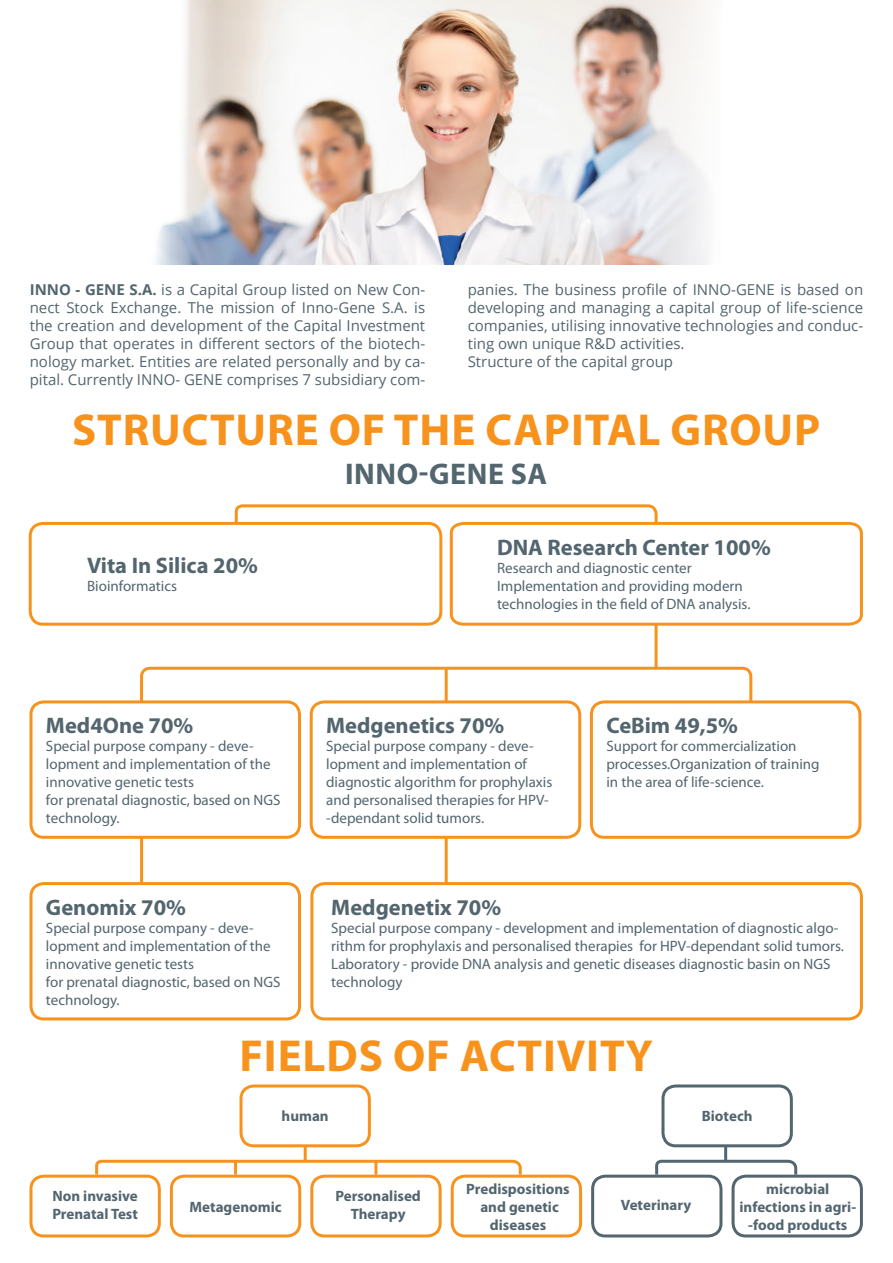
<style>
.page{position:relative;width:893px;height:1263px;background:#fff}
.page>*{position:absolute;margin:0;border:0;box-sizing:border-box;transform-origin:0 0}
.t1{font:700 45px "Myriad Pro";letter-spacing:.02em;color:#f7931d}
.t2{font:700 30px "Myriad Pro";letter-spacing:.02em;color:#53656e}
.t3{font:700 22.5px "Myriad Pro";color:#53656e}
.t4{font:15px/18px "Myriad Pro";color:#53656e}
.t5{font:15px/18px "Open Sans";color:#53656e;text-align:justify}
.t6{font:700 15px/18px "Myriad Pro";color:#53656e;text-align:center}
.s1{font-weight:700}
</style>
<div class="page">
<img style="left:156px;top:0;width:552px;height:264px">
<hr style="left:655px;top:624px;width:3px;height:44px;background:#f7931d">
<div style="left:29px;top:522px;width:413px;height:104px;border:3px solid #f7931d;border-radius:13px"></div>
<div style="left:29px;top:700px;width:272px;height:139px;border:3px solid #f7931d;border-radius:13px"></div>
<div style="left:29px;top:1175px;width:132px;height:62px;border:3px solid #f7931d;border-radius:13px"></div>
<div style="left:170px;top:1175px;width:131px;height:62px;border:3px solid #f7931d;border-radius:13px"></div>
<div style="left:310px;top:1175px;width:132px;height:62px;border:3px solid #f7931d;border-radius:13px"></div>
<div style="left:451px;top:1175px;width:131px;height:62px;border:3px solid #f7931d;border-radius:13px"></div>
<div style="left:591px;top:1175px;width:131px;height:62px;border:3px solid #53656e;border-radius:13px"></div>
<div style="left:661px;top:1084px;width:132px;height:63px;border:3px solid #53656e;border-radius:13px"></div>
<div style="left:240px;top:1084px;width:131px;height:63px;border:3px solid #f7931d;border-radius:13px"></div>
<div style="left:732px;top:1175px;width:131px;height:62px;border:3px solid #53656e;border-radius:13px"></div>
<div style="left:29px;top:882px;width:272px;height:138px;border:3px solid #f7931d;border-radius:13px"></div>
<div style="left:310px;top:882px;width:553px;height:138px;border:3px solid #f7931d;border-radius:13px"></div>
<div style="left:310px;top:700px;width:271px;height:139px;border:3px solid #f7931d;border-radius:13px"></div>
<div style="left:590px;top:700px;width:271px;height:139px;border:3px solid #f7931d;border-radius:13px"></div>
<hr style="left:445px;top:837px;width:3px;height:46px;background:#f7931d">
<hr style="left:140px;top:837px;width:3px;height:46px;background:#f7931d">
<svg style="left:139px;top:665px;width:615px;height:40px"></svg>
<svg style="left:654px;top:1158px;width:145px;height:20px"></svg>
<svg style="left:94px;top:1158px;width:429px;height:20px"></svg>
<svg style="left:233px;top:504px;width:630px;height:123px"></svg>
<hr style="left:374px;top:1161px;width:3px;height:14px;background:#f7931d">
<hr style="left:234px;top:1161px;width:3px;height:14px;background:#f7931d">
<hr style="left:304px;top:1146px;width:3px;height:14px;background:#f7931d">
<hr style="left:724px;top:1146px;width:3px;height:14px;background:#53656e">
<p class="t5" style="left:30px;top:281px;width:397px"><span class="s1">INNO - GENE S.A.</span> is a Capital Group listed on New Con&shy;nect Stock Exchange. The mission of Inno-Gene S.A. is the creation and development of the Capital Investment Group that operates in different sectors of the biotech&shy;nology market. Entities are related personally and by ca&shy;pital. Currently INNO- GENE comprises 7 subsidiary com-</p>
<p class="t5" style="left:468px;top:281px;width:397px;text-align:left">panies. The business profile of INNO-GENE is based on developing and managing a capital group of life-science companies, utilising innovative technologies and conduc&shy;ting own unique R&amp;D activities.<br>Structure of the capital group</p>
<h1 class="t1" style="left:72px;top:400px;width:750px">Structure of the capital group</h1>
<h2 class="t2" style="left:345px;top:454px;width:203px">INNO-GENE SA</h2>
<h3 class="t3" style="left:87px;top:551px;width:172px">Vita In Silica 20%</h3>
<p class="t4" style="left:87px;top:577px;width:91px">Bioinformatics</p>
<h3 class="t3" style="left:46px;top:711px;width:149px">Med4One 70%</h3>
<p class="t4" style="left:46px;top:737px;width:236px">Special purpose company - deve&shy;lopment and implementation of the innovative genetic tests<br>for prenatal diagnostic, based on NGS technology.</p>
<h3 class="t3" style="left:46px;top:892px;width:142px">Genomix 70%</h3>
<p class="t4" style="left:46px;top:918px;width:236px">Special purpose company - deve&shy;lopment and implementation of the innovative genetic tests<br>for prenatal diagnostic, based on NGS technology.</p>
<h3 class="t3" style="left:497px;top:533px;width:275px">DNA Research Center 100%</h3>
<p class="t4" style="left:497px;top:559px;width:255px">Research and diagnostic center<br>Implementation and providing modern technologies in the field of DNA analysis.</p>
<h3 class="t3" style="left:326px;top:711px;width:180px">Medgenetics 70%</h3>
<p class="t4" style="left:326px;top:737px;width:228px">Special purpose company - deve&shy;lopment and implementation of diagnostic algorithm for prophylaxis and personalised therapies for HPV--dependant solid tumors.</p>
<h3 class="t3" style="left:606px;top:711px;width:133px">CeBim 49,5%</h3>
<p class="t4" style="left:606px;top:737px;width:215px">Support for commercialization processes.Organization of training in the area of life-science.</p>
<h3 class="t3" style="left:331px;top:893px;width:171px">Medgenetix 70%</h3>
<p class="t4" style="left:331px;top:918px;width:514px">Special purpose company - development and implementation of diagnostic algo&shy;rithm for prophylaxis and personalised therapies for HPV-dependant solid tumors.<br>Laboratory - provide DNA analysis and genetic diseases diagnostic basin on NGS technology</p>
<h1 class="t1" style="left:239px;top:1027px;width:415px">Fields of activity</h1>
<p class="t6" style="left:282px;top:1107px;width:49px">human</p>
<p class="t6" style="left:702px;top:1107px;width:52px">Biotech</p>
<p class="t6" style="left:52px;top:1187px;width:87px;text-align:left">Non invasive<br>Prenatal Test</p>
<p class="t6" style="left:190px;top:1197px;width:93px">Metagenomic</p>
<p class="t6" style="left:335px;top:1187px;width:87px">Personalised<br>Therapy</p>
<p class="t6" style="left:466px;top:1179px;width:105px">Predispositions and genetic diseases</p>
<p class="t6" style="left:621px;top:1196px;width:72px">Veterinary</p>
<p class="t6" style="left:739px;top:1179px;width:118px">microbial infections in agri--food products</p>
</div>
